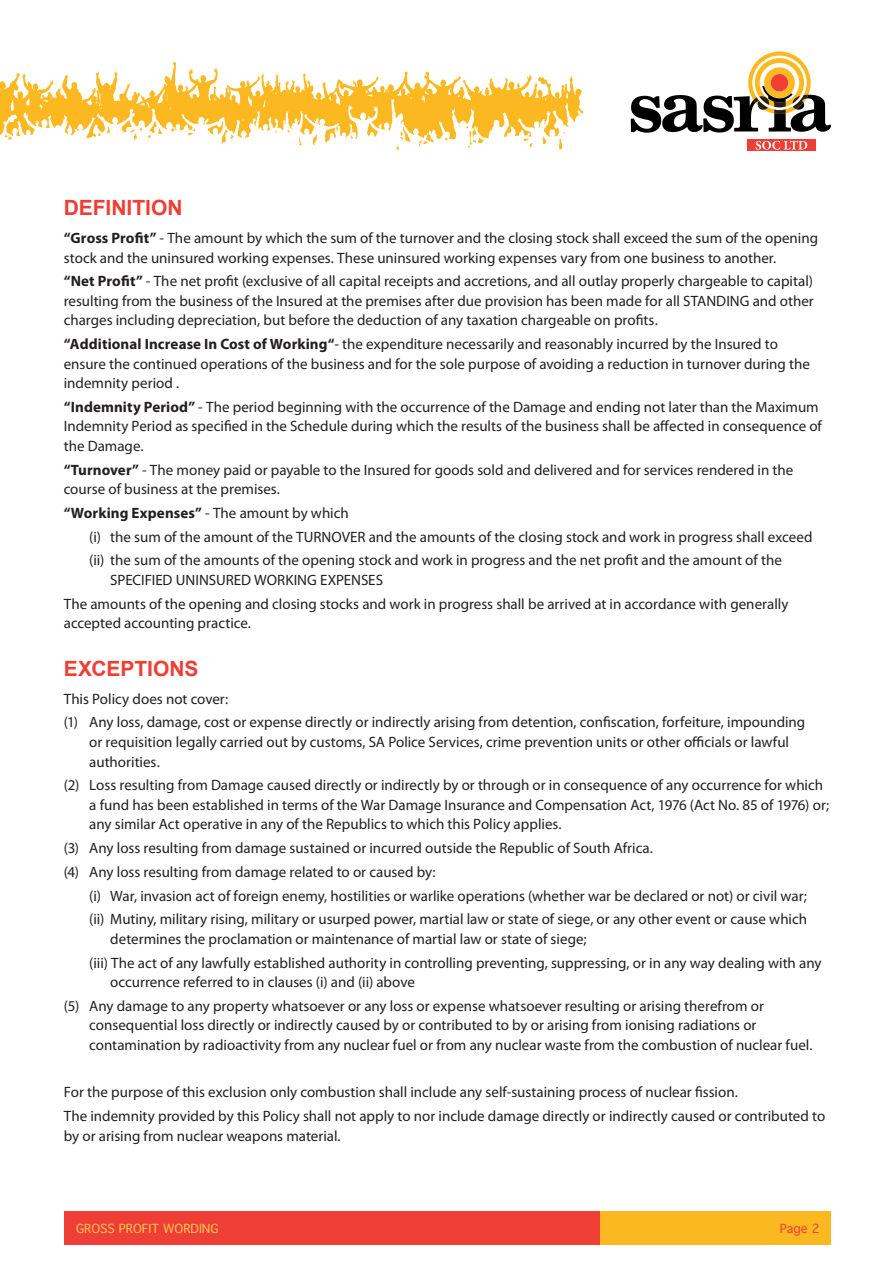
<style>
.page{position:relative;width:893px;height:1263px;background:#fff}
.page>*{position:absolute;margin:0;border:0;box-sizing:border-box;transform-origin:0 0}
.t1{font:700 21px "Arial";color:#ee3e35}
.t2{font:15px/19.5px "Myriad Pro";color:#231f20}
.t3{font:12px "Geneva";color:#fec555}
.t4{font:12px "Geneva";color:#ee3e35}
.s1{font-weight:700}
</style>
<div class="page">
<div style="left:747px;top:139px;width:69px;height:12px;background:#ee3e35"></div>
<svg style="left:756px;top:141px;width:51px;height:9px"></svg>
<svg style="left:631px;top:51px;width:200px;height:82px"></svg>
<div style="left:771px;top:74px;width:17px;height:18px;background:#ee3e35;border-radius:50%"></div>
<div style="left:584px;top:1211px;width:246px;height:33px;background:#fcb821"></div>
<div style="left:65px;top:1211px;width:535px;height:33px;background:#ee3e35"></div>
<svg style="left:467px;top:142px;width:16px;height:7px"></svg>
<svg style="left:0;top:62px;width:559px;height:80px"></svg>
<svg style="left:350px;top:135px;width:3px;height:4px"></svg>
<svg style="left:367px;top:123px;width:11px;height:14px"></svg>
<svg style="left:419px;top:139px;width:15px;height:8px"></svg>
<svg style="left:396px;top:126px;width:15px;height:24px"></svg>
<svg style="left:444px;top:137px;width:4px;height:3px"></svg>
<svg style="left:559px;top:76px;width:25px;height:74px"></svg>
<h1 class="t1" style="left:64px;top:194px;width:120px">DEFINITION</h1>
<p class="t2" style="left:64px;top:228px;width:756px"><span class="s1">“Gross Profit”</span> - The amount by which the sum of the turnover and the closing stock shall exceed the sum of the opening stock and the uninsured working expenses. These uninsured working expenses vary from one business to another.</p>
<p class="t2" style="left:64px;top:271px;width:752px;text-align:justify"><span class="s1">“Net Profit”</span> - The net profit (exclusive of all capital receipts and accretions, and all outlay properly chargeable to capital) resulting from the business of the Insured at the premises after due provision has been made for all STANDING and other charges including depreciation, but before the deduction of any taxation chargeable on profits.</p>
<p class="t2" style="left:64px;top:334px;width:748px"><span class="s1">“Additional Increase In Cost of Working“</span>- the expenditure necessarily and reasonably incurred by the Insured to ensure the continued operations of the business and for the sole purpose of avoiding a reduction in turnover during the indemnity period .</p>
<p class="t2" style="left:64px;top:397px;width:760px"><span class="s1">“Indemnity Period”</span> - The period beginning with the occurrence of the Damage and ending not later than the Maximum<br>Indemnity Period as specified in the Schedule during which the results of the business shall be affected in consequence of the Damage.</p>
<p class="t2" style="left:64px;top:460px;width:731px"><span class="s1">“Turnover”</span> - The money paid or payable to the Insured for goods sold and delivered and for services rendered in the course of business at the premises.</p>
<p class="t2" style="left:89px;top:501px;width:725px;line-height:23.7px;text-indent:-26px"><span class="s1">“Working Expenses”</span> - The amount by which<br>(i) the sum of the amount of the TURNOVER and the amounts of the closing stock and work in progress shall exceed (ii) the sum of the amounts of the opening stock and work in progress and the net profit and the amount of the</p>
<p class="t2" style="left:64px;top:568px;width:726px;line-height:23.7px;text-indent:46px">SPECIFIED UNINSURED WORKING EXPENSES<br>The amounts of the opening and closing stocks and work in progress shall be arrived at in accordance with generally</p>
<p class="t2" style="left:64px;top:613px;width:189px">accepted accounting practice.</p>
<h1 class="t1" style="left:64px;top:654px;width:136px">EXCEPTIONS</h1>
<p class="t2" style="left:64px;top:687px;width:743px;line-height:23.7px">This Policy does not cover:<br>(1) Any loss, damage, cost or expense directly or indirectly arising from detention, confiscation, forfeiture, impounding</p>
<p class="t2" style="left:89px;top:732px;width:701px">or requisition legally carried out by customs, SA Police Services, crime prevention units or other officials or lawful authorities.</p>
<p class="t2" style="left:89px;top:775px;width:741px;text-indent:-26px">(2) Loss resulting from Damage caused directly or indirectly by or through or in consequence of any occurrence for which a fund has been established in terms of the War Damage Insurance and Compensation Act, 1976 (Act No. 85 of 1976) or; any similar Act operative in any of the Republics to which this Policy applies.</p>
<p class="t2" style="left:64px;top:836px;width:591px;line-height:23.7px">(3) Any loss resulting from damage sustained or incurred outside the Republic of South Africa. (4) Any loss resulting from damage related to or caused by:</p>
<p class="t2" style="left:89px;top:883px;width:719px;line-height:23.7px">(i) War, invasion act of foreign enemy, hostilities or warlike operations (whether war be declared or not) or civil war; (ii) Mutiny, military rising, military or usurped power, martial law or state of siege, or any other event or cause which</p>
<p class="t2" style="left:89px;top:927px;width:734px;line-height:23.7px;text-indent:21px">determines the proclamation or maintenance of martial law or state of siege;<br>(iii) The act of any lawfully established authority in controlling preventing, suppressing, or in any way dealing with any</p>
<p class="t2" style="left:64px;top:970px;width:702px;line-height:23.7px;text-indent:46px">occurrence referred to in clauses (i) and (ii) above<br>(5) Any damage to any property whatsoever or any loss or expense whatsoever resulting or arising therefrom or</p>
<p class="t2" style="left:89px;top:1015px;width:725px">consequential loss directly or indirectly caused by or contributed to by or arising from ionising radiations or contamination by radioactivity from any nuclear fuel or from any nuclear waste from the combustion of nuclear fuel.</p>
<p class="t2" style="left:64px;top:1080px;width:763px;line-height:23.7px">For the purpose of this exclusion only combustion shall include any self-sustaining process of nuclear fission.<br>The indemnity provided by this Policy shall not apply to nor include damage directly or indirectly caused or contributed to</p>
<p class="t2" style="left:64px;top:1125px;width:278px">by or arising from nuclear weapons material.</p>
<p class="t3" style="left:76px;top:1221px;width:144px">GROSS PROFIT WORDING</p>
<p class="t4" style="left:780px;top:1221px;width:41px">Page 2</p>
</div>
